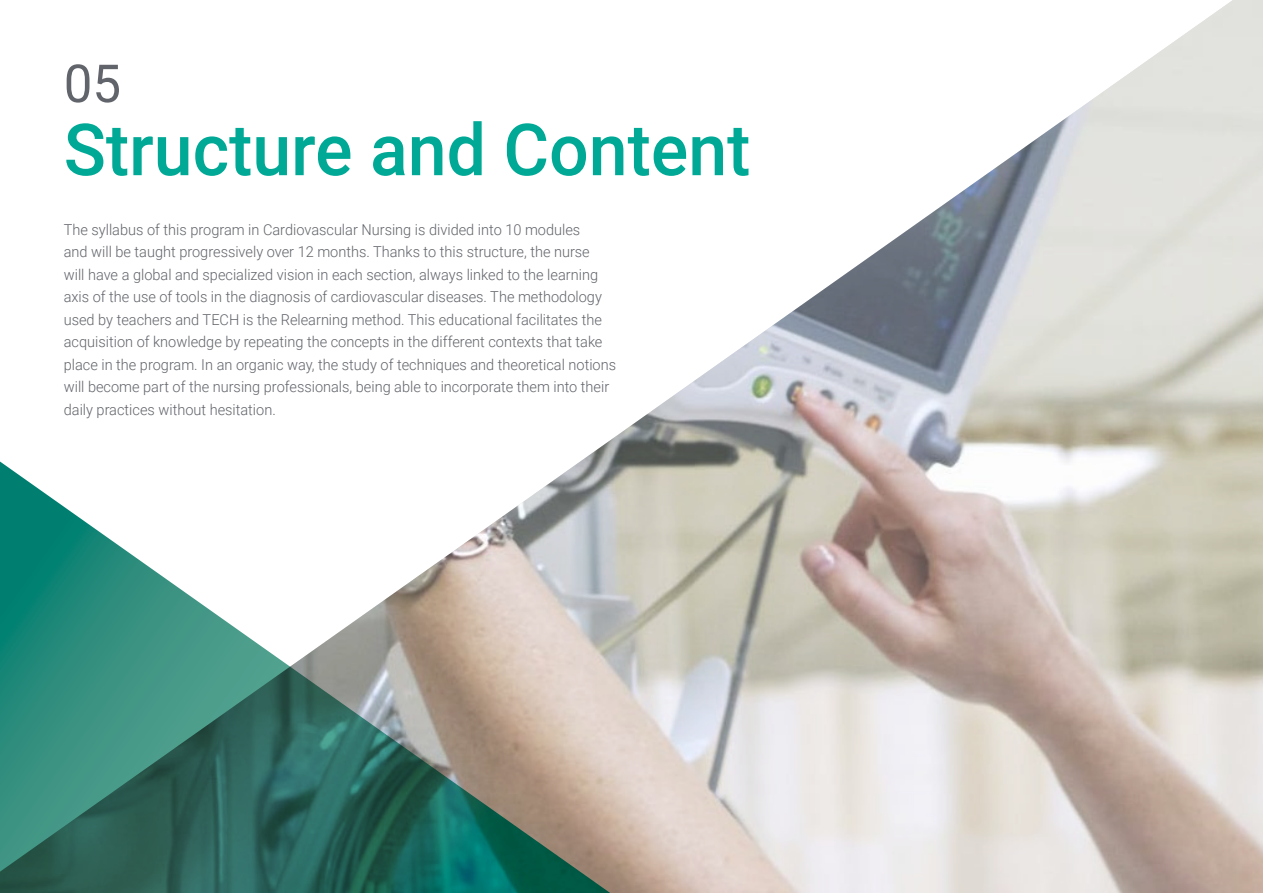
<style>
.page{position:relative;width:1263px;height:893px;background:#fff}
.page>*{position:absolute;margin:0;border:0;box-sizing:border-box;transform-origin:0 0}
.t1{font:500 72px "Roboto";color:#00a996}
.t2{font:52.5px "Roboto";color:#61646a}
.t3{font:300 15px/22.5px "Roboto";color:#61646a}
</style>
<div class="page">
<img style="left:602px;top:0;width:661px;height:893px">
<svg style="left:0;top:446px;width:640px;height:447px"></svg>
<h2 class="t2" style="left:64px;top:47px;width:59px">05</h2>
<h1 class="t1" style="left:64px;top:99px;width:688px">Structure and Content</h1>
<p class="t3" style="left:64px;top:217px;width:554px">The syllabus of this program in Cardiovascular Nursing is divided into 10 modules<br>and will be taught progressively over 12 months. Thanks to this structure, the nurse<br>will have a global and specialized vision in each section, always linked to the learning axis of the use of tools in the diagnosis of cardiovascular diseases. The methodology used by teachers and TECH is the Relearning method. This educational facilitates the acquisition of knowledge by repeating the concepts in the different contexts that take place in the program. In an organic way, the study of techniques and theoretical notions will become part of the nursing professionals, being able to incorporate them into their daily practices without hesitation.</p>
</div>
